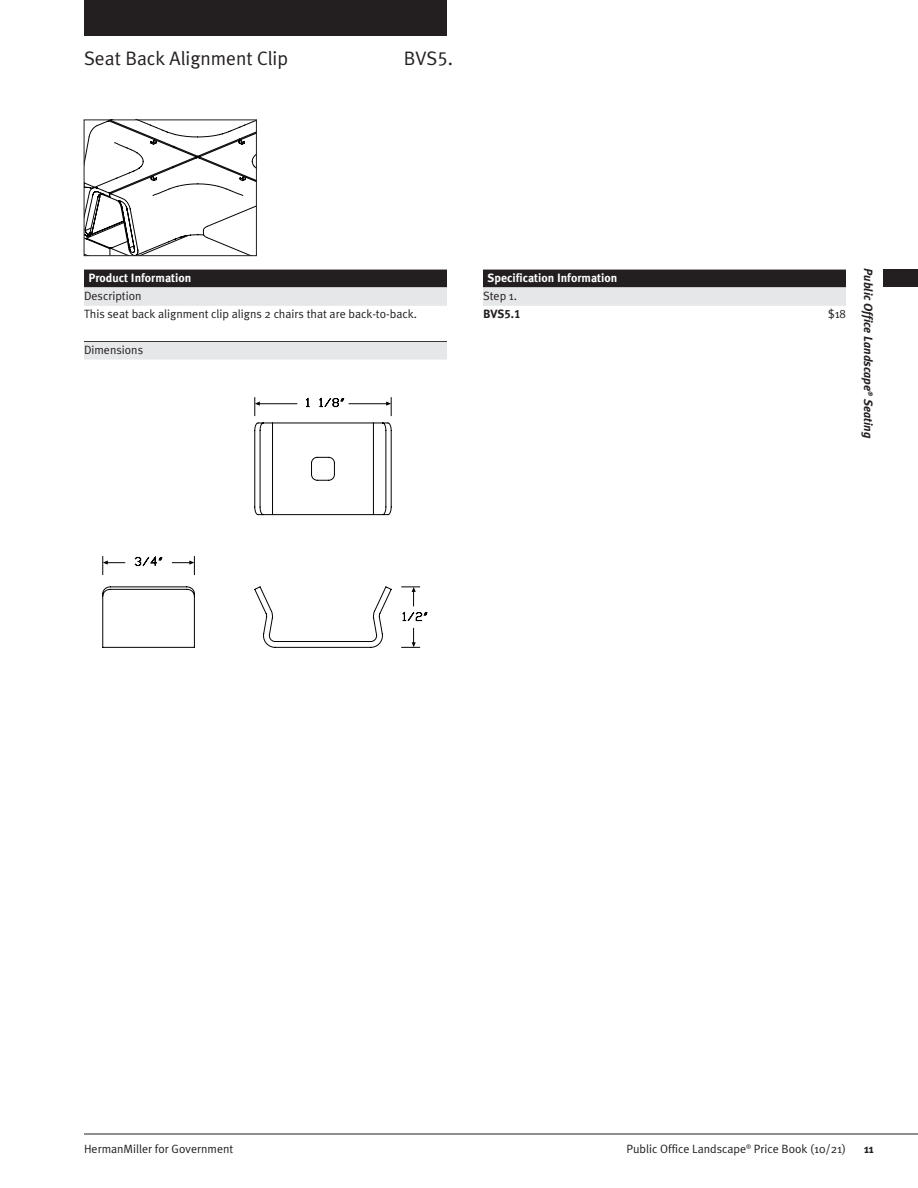
<style>
.page{position:relative;width:918px;height:1188px;background:#fff}
.page>*{position:absolute;margin:0;border:0;box-sizing:border-box;transform-origin:0 0}
.ProdName{font:19.5px "Meta HM";color:#231f20}
.ProdNums{font:19.5px "Meta Caps HM";color:#231f20}
.FooterRecto{font:12px "Meta HM";color:#231f20}
.BodyText{font:12px "Meta HM";color:#231f20}
.TabsVerso{font:italic 700 12px "Meta HM";color:#231f20}
.BlackBarColumnBreak{font:700 12px "Meta HM";color:#fff}
.BlackBar{font:700 12px "Meta HM";color:#fff}
.GreyBar12{font:12px "Meta HM";color:#231f20}
.GreyBarTopLine{font:12px "Meta HM";color:#231f20}
.BodyText-2{font:700 12px "Meta Caps HM";color:#231f20}
.FooterRecto-2{font:700 12px "Meta HM";color:#231f20}
</style>
<div class="page">
<div style="left:84px;top:0;width:363px;height:36px;background:#231f20"></div>
<hr style="left:84px;top:1134px;width:834px;height:1px;background:#231f20">
<div style="left:884px;top:269px;width:34px;height:18px;background:#231f20"></div>
<div style="left:84px;top:270px;width:363px;height:18px;background:#231f20"></div>
<div style="left:84px;top:288px;width:363px;height:18px;background:#e6e7e9"></div>
<hr style="left:84px;top:341px;width:363px;height:1px;background:#231f20">
<div style="left:84px;top:342px;width:363px;height:18px;background:#e6e7e9"></div>
<svg style="left:103px;top:423px;width:289px;height:225px"></svg>
<svg style="left:402px;top:587px;width:18px;height:19px"></svg>
<svg style="left:402px;top:628px;width:18px;height:20px"></svg>
<svg style="left:403px;top:612px;width:24px;height:9px"></svg>
<svg style="left:102px;top:557px;width:23px;height:18px"></svg>
<hr style="left:349px;top:403px;width:40px;height:1px;background:#040503">
<svg style="left:386px;top:398px;width:6px;height:18px"></svg>
<svg style="left:135px;top:398px;width:209px;height:177px"></svg>
<div style="left:483px;top:270px;width:363px;height:18px;background:#231f20"></div>
<div style="left:483px;top:288px;width:363px;height:18px;background:#e6e7e9"></div>
<svg style="left:86px;top:122px;width:168px;height:132px"></svg>
<div style="left:84px;top:120px;width:172px;height:136px;border:1px solid #231f20"></div>
<p class="ProdName" style="left:84px;top:47px;width:206px">Seat Back Alignment Clip</p>
<p class="ProdNums" style="left:404px;top:47px;width:51px">BVS5.</p>
<p class="BlackBar" style="left:88px;top:271px;width:104px">Product Information</p>
<p class="GreyBar12" style="left:84px;top:289px;width:59px">Description</p>
<p class="BodyText" style="left:84px;top:307px;width:334px">This seat back alignment clip aligns 2 chairs that are back-to-back.</p>
<p class="GreyBarTopLine" style="left:84px;top:343px;width:61px">Dimensions</p>
<p class="BlackBarColumnBreak" style="left:488px;top:271px;width:131px">Specification Information</p>
<p class="GreyBar12" style="left:483px;top:289px;width:36px">Step 1.</p>
<p class="BodyText-2" style="left:483px;top:307px;width:39px">BVS5.1</p>
<p class="BodyText" style="left:828px;top:307px;width:19px">$18</p>
<p class="TabsVerso" style="left:875px;top:268px;width:172px;rotate:90deg">Public Office Landscape® Seating</p>
<p class="FooterRecto" style="left:84px;top:1141px;width:151px">HermanMiller for Government</p>
<p class="FooterRecto" style="left:627px;top:1141px;width:221px">Public Office Landscape® Price Book (10/21)</p>
<p class="FooterRecto-2" style="left:864px;top:1141px;width:11px">11</p>
</div>
